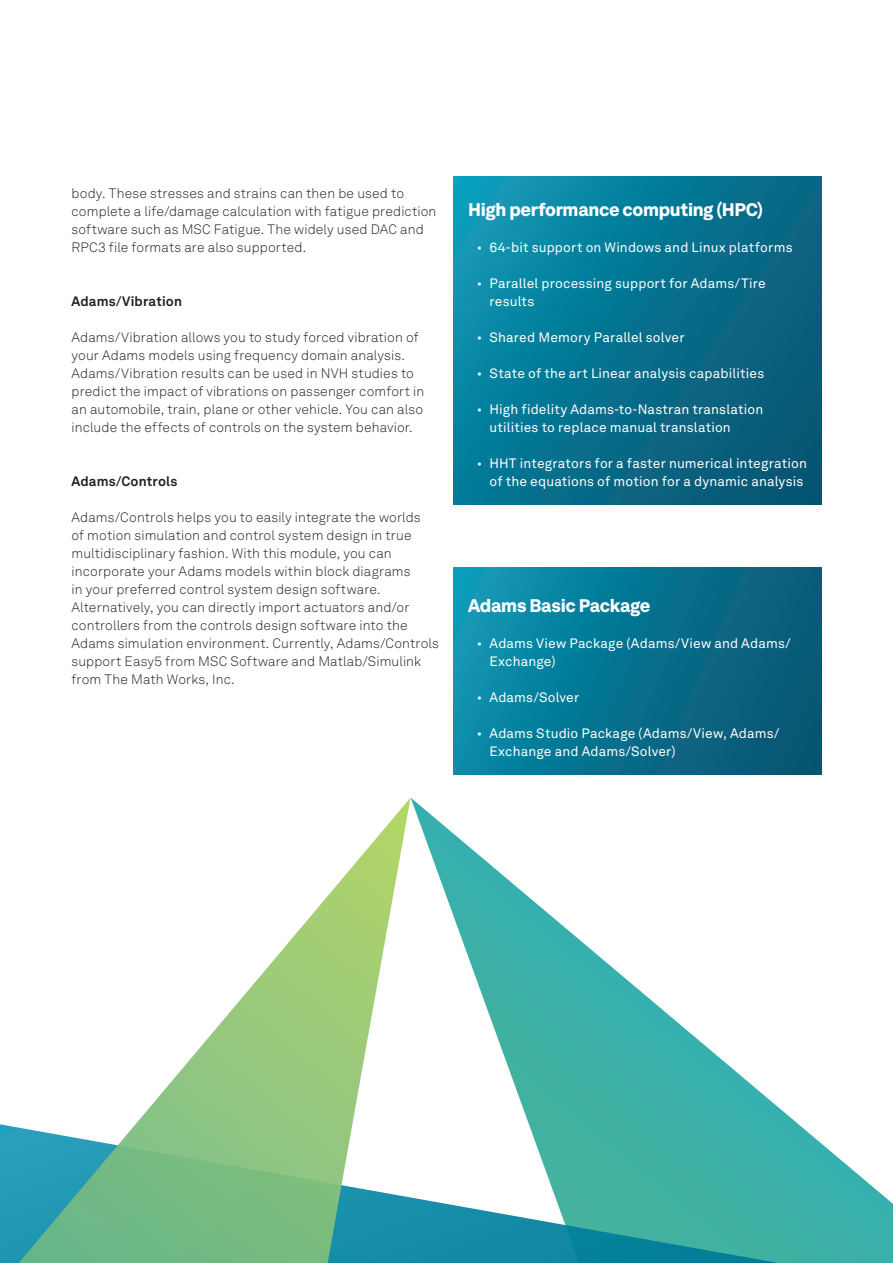
<style>
.page{position:relative;width:893px;height:1263px;background:#fff}
.page>*{position:absolute;margin:0;border:0;box-sizing:border-box;transform-origin:0 0}
.t1{font:900 18px "Hexagon Akkurat";letter-spacing:-.02em;color:#fff}
.t2{font:300 13.5px/18px "Hexagon Akkurat";letter-spacing:.01em;color:#231f20}
.t3{font:13.5px/18px "Hexagon Akkurat";letter-spacing:.01em;color:#fff}
.t4{font:700 13.5px "Hexagon Akkurat";letter-spacing:.01em;color:#231f20}
.s1{font-weight:300}
</style>
<div class="page">
<svg style="left:411px;top:798px;width:317px;height:267px"></svg>
<svg style="left:411px;top:1065px;width:482px;height:198px"></svg>
<svg style="left:0;top:797px;width:411px;height:466px"></svg>
<svg style="left:454px;top:176px;width:367px;height:328px;background:#07728f"></svg>
<div style="left:454px;top:568px;width:367px;height:207px;background:linear-gradient(to right,#0992af,#075370)"></div>
<p class="t2" style="left:72px;top:183px;width:366px">body. These stresses and strains can then be used to complete a life/damage calculation with fatigue prediction software such as MSC Fatigue. The widely used DAC and RPC3 file formats are also supported.</p>
<p class="t4" style="left:72px;top:290px;width:112px">Adams/Vibration</p>
<p class="t2" style="left:72px;top:327px;width:354px">Adams/Vibration allows you to study forced vibration of your Adams models using frequency domain analysis.<br>Adams/Vibration results can be used in NVH studies to predict the impact of vibrations on passenger comfort in an automobile, train, plane or other vehicle. You can also include the effects of controls on the system behavior.</p>
<p class="t4" style="left:72px;top:470px;width:107px">Adams/Controls</p>
<p class="t2" style="left:72px;top:507px;width:369px">Adams/Controls helps you to easily integrate the worlds<br>of motion simulation and control system design in true multidisciplinary fashion. With this module, you can incorporate your Adams models within block diagrams<br>in your preferred control system design software.<br>Alternatively, you can directly import actuators and/or controllers from the controls design software into the Adams simulation environment. Currently, Adams/Controls support Easy5 from MSC Software and Matlab/Simulink from The Math Works, Inc.</p>
<h1 class="t1" style="left:468px;top:195px;width:296px">High performance computing (HPC)</h1>
<p class="t3" style="left:477px;top:237px;width:317px"><span class="s1">•</span> 64-bit support on Windows and Linux platforms</p>
<p class="t3" style="left:489px;top:273px;width:278px;text-indent:-13px"><span class="s1">•</span> Parallel processing support for Adams/Tire results</p>
<p class="t3" style="left:477px;top:327px;width:209px"><span class="s1">•</span> Shared Memory Parallel solver</p>
<p class="t3" style="left:477px;top:363px;width:289px"><span class="s1">•</span> State of the art Linear analysis capabilities</p>
<p class="t3" style="left:489px;top:399px;width:275px;text-indent:-13px"><span class="s1">•</span> High fidelity Adams-to-Nastran translation utilities to replace manual translation</p>
<p class="t3" style="left:477px;top:453px;width:332px;text-align:right"><span class="s1">•</span> HHT integrators for a faster numerical integration of the equations of motion for a dynamic analysis</p>
<h1 class="t1" style="left:468px;top:591px;width:184px">Adams Basic Package</h1>
<p class="t3" style="left:489px;top:633px;width:303px;text-indent:-13px"><span class="s1">•</span> Adams View Package (Adams/View and Adams/<br>Exchange)</p>
<p class="t3" style="left:477px;top:687px;width:104px"><span class="s1">•</span> Adams/Solver</p>
<p class="t3" style="left:489px;top:723px;width:292px;text-indent:-13px"><span class="s1">•</span> Adams Studio Package (Adams/View, Adams/<br>Exchange and Adams/Solver)</p>
</div>
